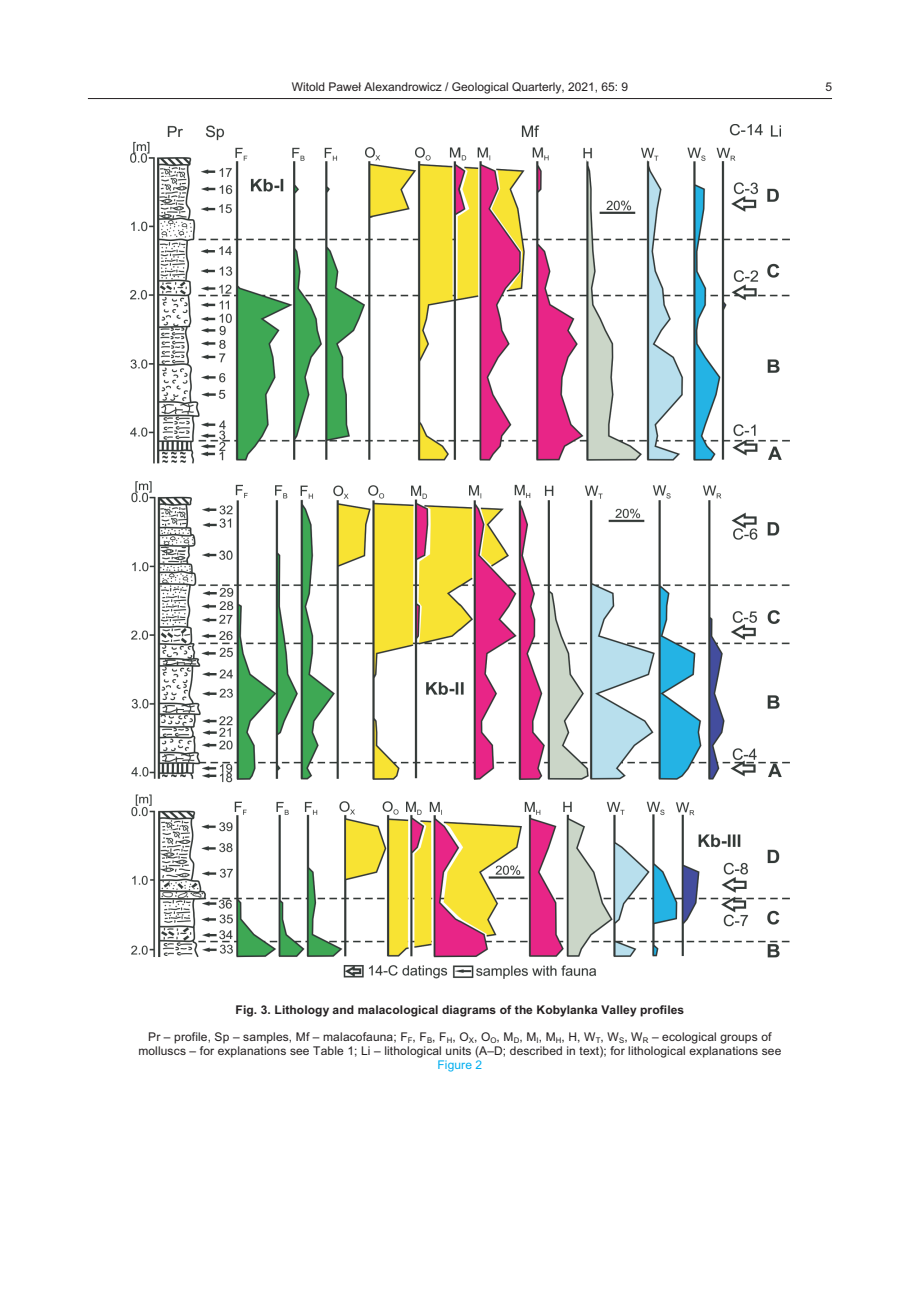
<style>
.page{position:relative;width:921px;height:1290px;background:#fff}
.page>*{position:absolute;margin:0;border:0;box-sizing:border-box;transform-origin:0 0}
.t1{font:12px/14px "Arial";letter-spacing:.01em;color:#231f20;text-align:center}
.t2{font:700 12px "Arial";letter-spacing:.01em;color:#231f20}
.t3{font:12px "Arial";letter-spacing:.01em;color:#00aeef}
</style>
<div class="page">
<hr style="left:88px;top:98px;width:744px;height:1px;background:#231f20">
<img style="left:130px;top:124px;width:660px;height:855px">
<p class="t1" style="left:292px;top:81px;width:338px">Witold Pawe³ Alexandrowicz / Geo log i cal Quar terly, 2021, 65: 9</p>
<p class="t1" style="left:825px;top:81px;width:8px">5</p>
<p class="t2" style="left:236px;top:1006px;width:450px">Fig. 3. Li thol ogy and malacological di a grams of the Kobylanka Val ley pro files</p>
<p class="t1" style="left:138px;top:1031px;width:645px">Pr – pro file, Sp – sam ples, Mf – malacofauna; F<sub>F</sub>, F<sub>B</sub>, F<sub>H</sub>, O<sub>X</sub>, O<sub>O</sub>, M<sub>D</sub>, M<sub>I</sub>, M<sub>H</sub>, H, W<sub>T</sub>, W<sub>S</sub>, W<sub>R</sub> – eco log i cal groups of molluscs – for ex pla na tions see Ta ble 1; Li – lithological units (A–D; de scribed in text); for lithological ex pla na tions see</p>
<p class="t3" style="left:437px;top:1060px;width:46px">Fig ure 2</p>
</div>
